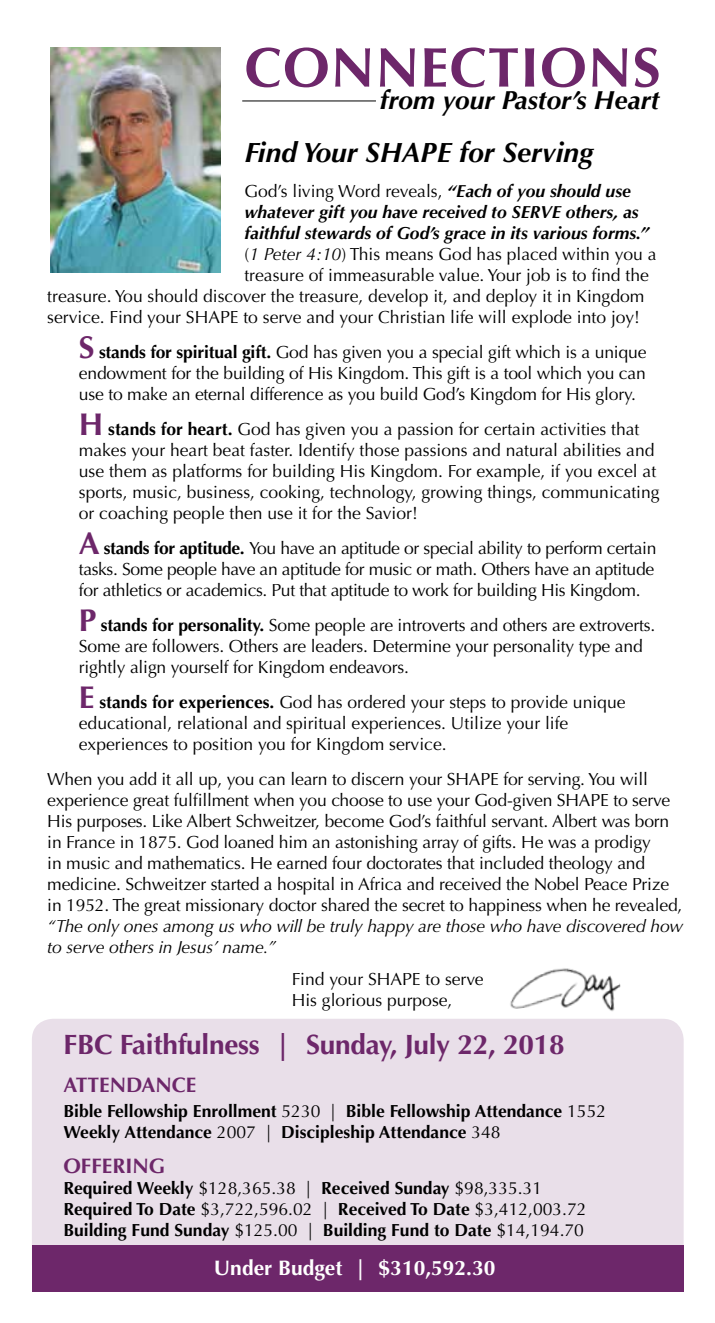
<style>
.page{position:relative;width:715px;height:1323px;background:#fff}
.page>*{position:absolute;margin:0;border:0;box-sizing:border-box;transform-origin:0 0}
.t1{font:700 56px "Optima";letter-spacing:.02em;color:#6d276a}
.t2{font:700 28px "Optima";letter-spacing:-.01em;color:#6d276a}
.t3{font:italic 700 28px "Optima";color:#000}
.t4{font:italic 700 26.25px "Optima";color:#000}
.t5{font:700 21px "Optima";color:#fff}
.t6{font:700 21px "Optima";color:#6d276a}
.t7{font:17.5px/21px "Optima";letter-spacing:-.01em;color:#000}
.t8{font:700 17.5px/21px "Optima";color:#000}
.t9{font:italic 17.5px/21px "Optima";letter-spacing:-.01em;color:#000}
.t10{font:italic 700 17.5px "Optima";color:#000}
.s1{font-weight:700;font-style:italic}
.s2{font-style:italic}
.s3{font-weight:700;font-size:31.5px;color:#6d276a}
.s4{font-weight:700}
.s5{font-weight:400}
</style>
<div class="page">
<div style="left:32px;top:1019px;width:651px;height:266px;background:#e9dfe9;border-radius:21px"></div>
<div style="left:32px;top:1245px;width:651px;height:46px;background:#6d276a"></div>
<hr style="left:242px;top:101px;width:133px;height:1px;background:#000">
<img style="left:50px;top:47px;width:170px;height:225px">
<img style="left:510px;top:968px;width:111px;height:43px">
<h1 class="t1" style="left:244px;top:35px;width:417px">CONNECTIONS</h1>
<h3 class="t4" style="left:379px;top:85px;width:281px">from your Pastor’s Heart</h3>
<h2 class="t3" style="left:244px;top:136px;width:350px">Find Your SHAPE for Serving</h2>
<p class="t7" style="left:244px;top:181px;width:387px">God’s living Word reveals, <span class="s1">“Each of you should use</span></p>
<p class="t10" style="left:244px;top:202px;width:395px">whatever gift you have received to SERVE others, as</p>
<p class="t10" style="left:244px;top:223px;width:405px">faithful stewards of God’s grace in its various forms.”</p>
<p class="t7" style="left:244px;top:244px;width:413px">(<span class="s2">1 Peter 4:10</span>) This means God has placed within you a</p>
<p class="t7" style="left:244px;top:265px;width:405px">treasure of immeasurable value. Your job is to find the</p>
<p class="t7" style="left:47px;top:286px;width:598px">treasure. You should discover the treasure, develop it, and deploy it in Kingdom</p>
<p class="t7" style="left:47px;top:307px;width:593px">service. Find your SHAPE to serve and your Christian life will explode into joy!</p>
<p class="t7" style="left:79px;top:342px;width:568px;text-align:justify"><span class="s3">S</span> <span class="s4">stands for spiritual gift.</span> God has given you a special gift which is a unique endowment for the building of His Kingdom. This gift is a tool which you can use to make an eternal difference as you build God’s Kingdom for His glory.</p>
<p class="t7" style="left:79px;top:419px;width:582px"><span class="s3">H</span> <span class="s4">stands for heart.</span> God has given you a passion for certain activities that makes your heart beat faster. Identify those passions and natural abilities and use them as platforms for building His Kingdom. For example, if you excel at sports, music, business, cooking, technology, growing things, communicating or coaching people then use it for the Savior!</p>
<p class="t7" style="left:79px;top:538px;width:578px"><span class="s3">A</span> <span class="s4">stands for aptitude.</span> You have an aptitude or special ability to perform certain tasks. Some people have an aptitude for music or math. Others have an aptitude for athletics or academics. Put that aptitude to work for building His Kingdom.</p>
<p class="t7" style="left:79px;top:615px;width:577px"><span class="s3">P</span> <span class="s4">stands for personality.</span> Some people are introverts and others are extroverts.<br>Some are followers. Others are leaders. Determine your personality type and rightly align yourself for Kingdom endeavors.</p>
<p class="t7" style="left:79px;top:692px;width:547px"><span class="s3">E</span> <span class="s4">stands for experiences.</span> God has ordered your steps to provide unique educational, relational and spiritual experiences. Utilize your life experiences to position you for Kingdom service.</p>
<p class="t7" style="left:47px;top:769px;width:636px">When you add it all up, you can learn to discern your SHAPE for serving. You will experience great fulfillment when you choose to use your God-given SHAPE to serve His purposes. Like Albert Schweitzer, become God’s faithful servant. Albert was born in France in 1875. God loaned him an astonishing array of gifts. He was a prodigy<br>in music and mathematics. He earned four doctorates that included theology and medicine. Schweitzer started a hospital in Africa and received the Nobel Peace Prize in 1952. The great missionary doctor shared the secret to happiness when he revealed,</p>
<p class="t9" style="left:47px;top:916px;width:636px">“The only ones among us who will be truly happy are those who have discovered how to serve others in Jesus’ name.”</p>
<p class="t7" style="left:291px;top:968px;width:193px">Find your SHAPE to serve<br>His glorious purpose,</p>
<h2 class="t2" style="left:63px;top:1028px;width:502px">FBC Faithfulness | Sunday, July 22, 2018</h2>
<p class="t6" style="left:63px;top:1073px;width:134px">ATTENDANCE</p>
<p class="t8" style="left:63px;top:1100px;width:544px">Bible Fellowship Enrollment <span class="s5">5230 |</span> Bible Fellowship Attendance <span class="s5">1552<br></span>Weekly Attendance <span class="s5">2007 |</span> Discipleship Attendance <span class="s5">348</span></p>
<p class="t6" style="left:63px;top:1153px;width:103px">OFFERING</p>
<p class="t8" style="left:63px;top:1177px;width:524px">Required Weekly <span class="s5">$128,365.38 |</span> Received Sunday <span class="s5">$98,335.31<br></span>Required To Date <span class="s5">$3,722,596.02 |</span> Received To Date <span class="s5">$3,412,003.72<br></span>Building Fund Sunday <span class="s5">$125.00 |</span> Building Fund to Date <span class="s5">$14,194.70</span></p>
<p class="t5" style="left:214px;top:1255px;width:283px">Under Budget | $310,592.30</p>
<p class="t5" style="left:214px;top:1252px;width:283px">Under Budget | $515,944.15</p>
</div>
